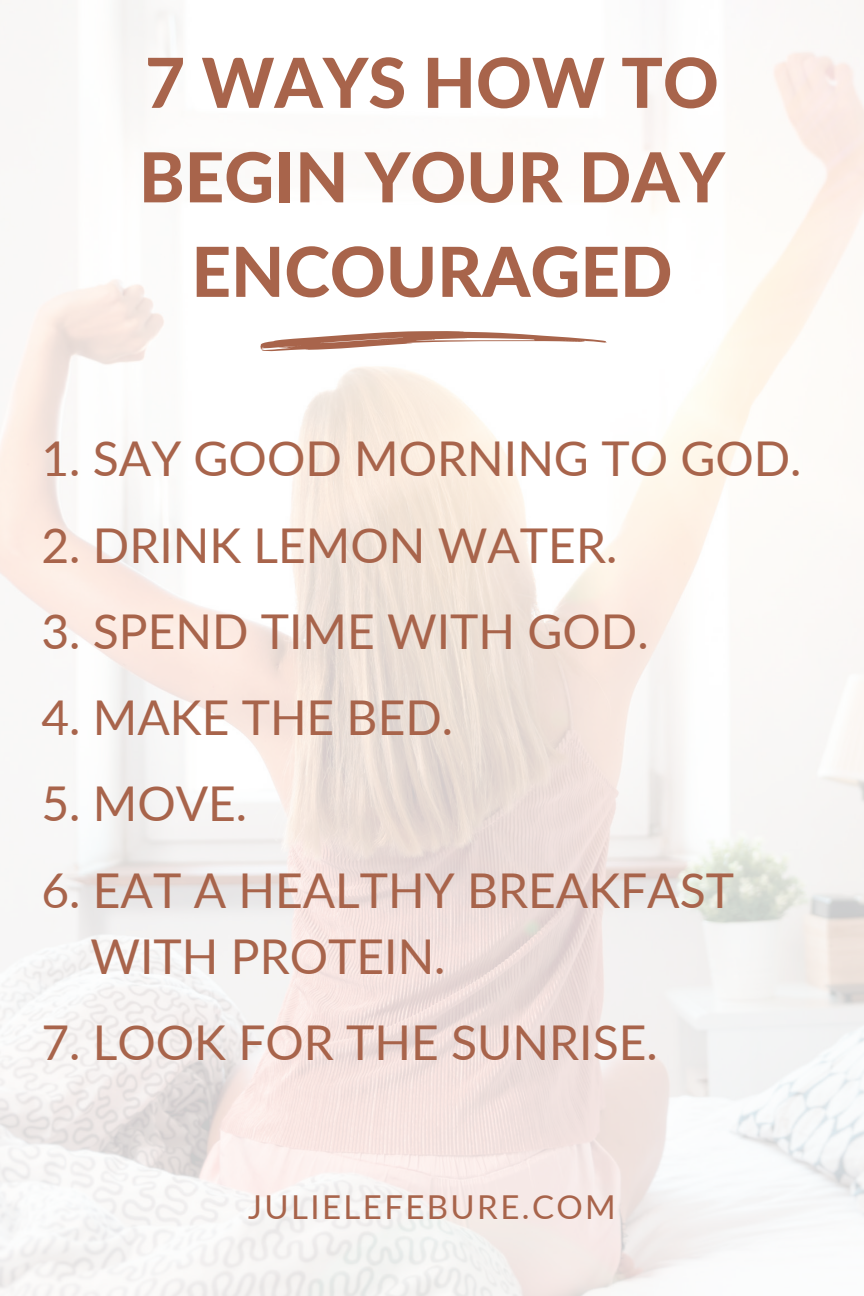
<style>
.page{position:relative;width:864px;height:1296px;background:#fff}
.page>*{position:absolute;margin:0;border:0;box-sizing:border-box;transform-origin:0 0}
.t1{font:800 69px/94.5px "Lato";color:#a8644b;text-align:center}
.t2{font:48px/66.3px "Lato";color:#a8644b}
.t3{font:33px "Lato";letter-spacing:.075em;color:#a8644b}
</style>
<div class="page">
<img style="left:0;top:0;width:864px;height:1296px">
<svg style="left:260px;top:331px;width:347px;height:20px"></svg>
<h1 class="t1" style="left:139px;top:34px;width:588px">7 WAYS HOW TO<br>BEGIN YOUR DAY<br>ENCOURAGED</h1>
<p class="t2" style="left:41px;top:425px;width:762px">1. SAY GOOD MORNING TO GOD.</p>
<p class="t2" style="left:41px;top:511px;width:578px">2. DRINK LEMON WATER.</p>
<p class="t2" style="left:41px;top:597px;width:609px">3. SPEND TIME WITH GOD.</p>
<p class="t2" style="left:41px;top:683px;width:413px">4. MAKE THE BED.</p>
<p class="t2" style="left:41px;top:770px;width:207px">5. MOVE.</p>
<p class="t2" style="left:91px;top:856px;width:645px;text-indent:-49px">6. EAT A HEALTHY BREAKFAST<br>WITH PROTEIN.</p>
<p class="t2" style="left:41px;top:1008px;width:618px">7. LOOK FOR THE SUNRISE.</p>
<p class="t3" style="left:248px;top:1186px;width:369px">JULIELEFEBURE.COM</p>
</div>
